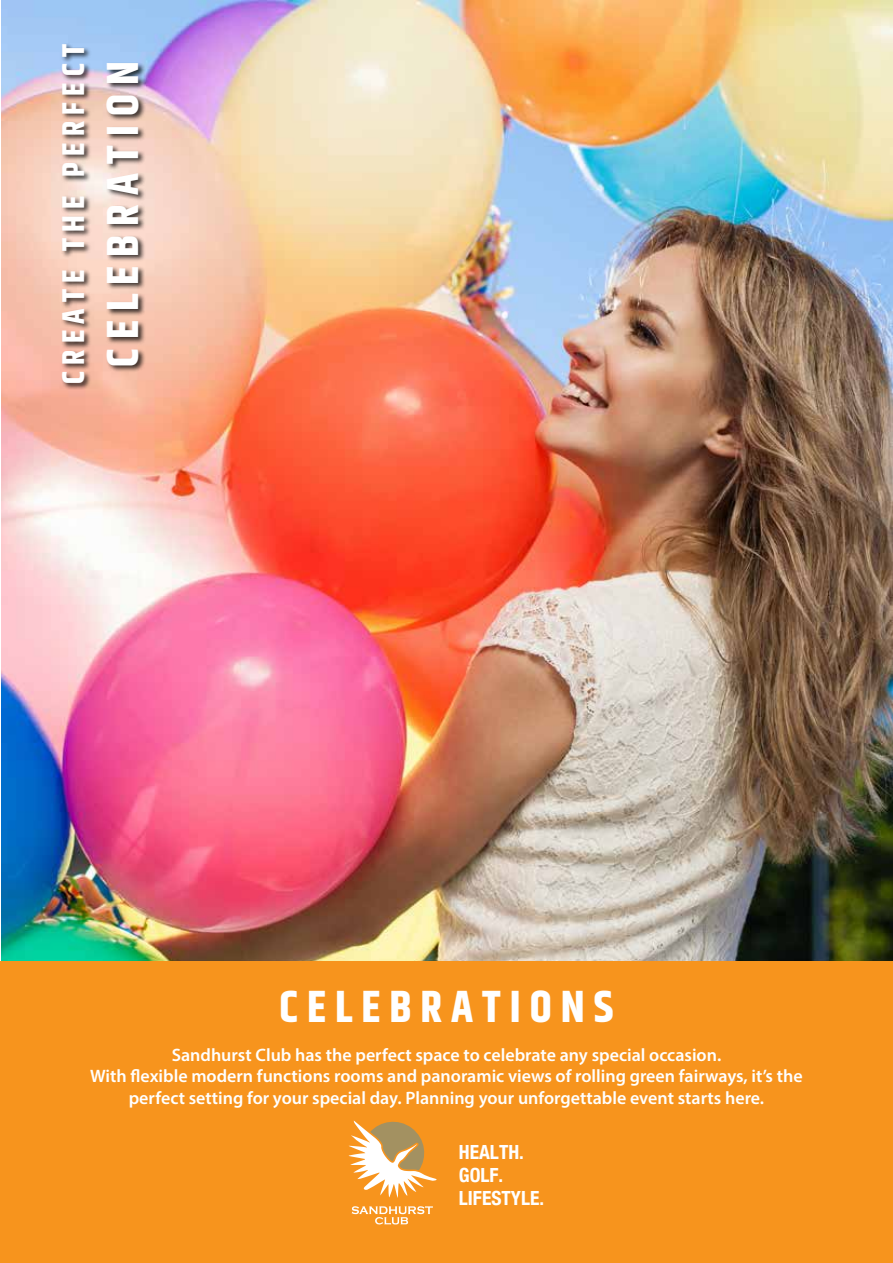
<style>
.page{position:relative;width:893px;height:1263px;background:#fff}
.page>*{position:absolute;margin:0;border:0;box-sizing:border-box;transform-origin:0 0}
.t1{font:700 45px "Khand";letter-spacing:.2em;color:#fff}
.t2{font:700 31.5px "Khand";letter-spacing:.2em;color:#fff}
.t3{font:700 condensed 19.5px/23.4px "Helvetica Neue";color:#fff}
.t4{font:600 18px/21.6px "Myriad Pro";color:#fff;text-align:center}
</style>
<div class="page">
<img style="left:1px;top:0;width:892px;height:961px">
<div style="left:0;top:961px;width:893px;height:302px;background:#f7941d"></div>
<div style="left:61px;top:42px;width:85px;height:348px;background:#000;opacity:.75"></div>
<svg style="left:349px;top:1120px;width:88px;height:78px"></svg>
<svg style="left:352px;top:1206px;width:81px;height:19px"></svg>
<h2 class="t2" style="left:51px;top:384px;width:342px;rotate:-90deg">CREATE THE PERFECT</h2>
<h1 class="t1" style="left:91px;top:367px;width:307px;rotate:-90deg">CELEBRATION</h1>
<h1 class="t1" style="left:280px;top:975px;width:335px">CELEBRATIONS</h1>
<p class="t4" style="left:90px;top:1043px;width:714px">Sandhurst Club has the perfect space to celebrate any special occasion.<br>With flexible modern functions rooms and panoramic views of rolling green fairways, it’s the perfect setting for your special day. Planning your unforgettable event starts here.</p>
<p class="t3" style="left:459px;top:1140px;width:87px">HEALTH.<br>GOLF.<br>LIFESTYLE.</p>
</div>
